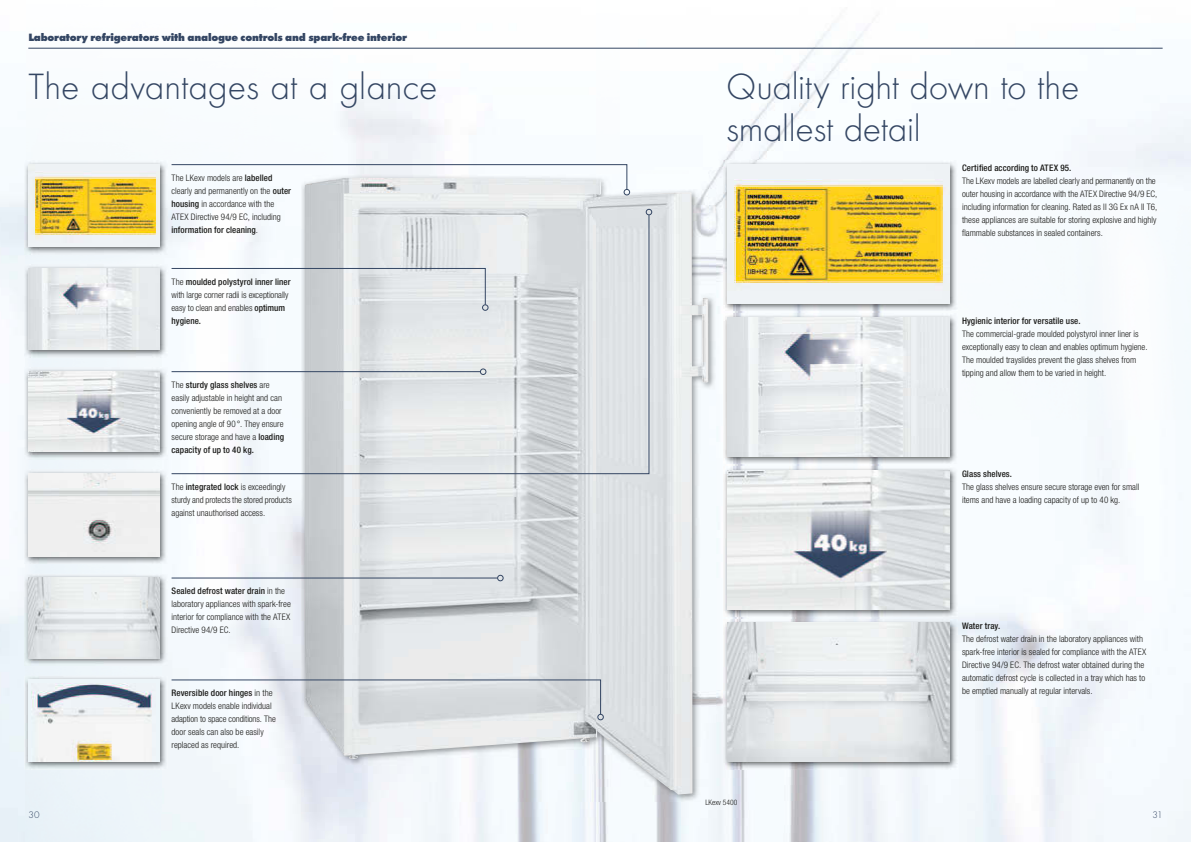
<style>
.page{position:relative;width:1191px;height:842px;background:#fff}
.page>*{position:absolute;margin:0;border:0;box-sizing:border-box;transform-origin:0 0}
.t1{font:300 38px/42px "Futura";letter-spacing:-.01em;color:#344663}
.t2{font:700 expanded 11px "Futura";letter-spacing:-.015em;color:#344663}
.t3{font:300 10px "Futura";color:#344663}
.t4{font:300 condensed 9px/13px "Helvetica Neue LTW1 G";color:#1a1a18}
.t5{font:500 condensed 9px "Helvetica Neue LTW1 G";letter-spacing:.01em;color:#1a1a18}
.t6{font:300 condensed 7.5px "Helvetica Neue LTW1 G";color:#1a1a18}
.s1{font-weight:500}
</style>
<div class="page">
<img style="left:620px;top:23px;width:307px;height:147px">
<img style="left:688px;top:170px;width:61px;height:672px">
<img style="left:793px;top:311px;width:134px;height:3px">
<img style="left:792px;top:464px;width:135px;height:2px">
<img style="left:791px;top:617px;width:136px;height:2px">
<img style="left:783px;top:769px;width:144px;height:73px">
<img style="left:595px;top:802px;width:93px;height:40px">
<img style="left:595px;top:174px;width:121px;height:628px">
<img style="left:595px;top:178px;width:113px;height:616px">
<img style="left:723px;top:466px;width:234px;height:151px">
<img style="left:727px;top:470px;width:223px;height:139px">
<img style="left:723px;top:619px;width:234px;height:150px">
<img style="left:727px;top:623px;width:223px;height:139px">
<img style="left:723px;top:161px;width:234px;height:150px">
<img style="left:727px;top:164px;width:223px;height:139px">
<img style="left:723px;top:314px;width:234px;height:150px">
<img style="left:727px;top:317px;width:223px;height:139px">
<hr style="left:590px;top:48px;width:572px;height:1px;background:#344663">
<svg style="left:595px;top:209px;width:57px;height:265px;background:#dadee1"></svg>
<img style="left:332px;top:802px;width:263px;height:40px">
<img style="left:301px;top:195px;width:294px;height:607px">
<img style="left:305px;top:195px;width:290px;height:564px">
<img style="left:25px;top:264px;width:142px;height:93px">
<img style="left:28px;top:268px;width:131px;height:82px">
<img style="left:25px;top:161px;width:142px;height:93px">
<img style="left:28px;top:164px;width:131px;height:83px">
<img style="left:25px;top:574px;width:142px;height:92px">
<img style="left:28px;top:578px;width:131px;height:80px">
<img style="left:25px;top:470px;width:142px;height:94px">
<img style="left:28px;top:473px;width:131px;height:83px">
<img style="left:25px;top:676px;width:142px;height:94px">
<div style="left:28px;top:680px;width:131px;height:82px;background:#edf5f9"></div>
<img style="left:32px;top:683px;width:120px;height:79px">
<img style="left:25px;top:368px;width:142px;height:91px">
<img style="left:28px;top:371px;width:131px;height:81px">
<hr style="left:28px;top:48px;width:567px;height:1px;background:#344663">
<svg style="left:171px;top:164px;width:459px;height:31px"></svg>
<svg style="left:171px;top:215px;width:424px;height:259px"></svg>
<hr style="left:171px;top:578px;width:326px;height:1px;background:#344663">
<svg style="left:497px;top:575px;width:6px;height:6px"></svg>
<svg style="left:171px;top:679px;width:432px;height:41px"></svg>
<p class="t2" style="left:28px;top:33px;width:380px">Laboratory refrigerators with analogue controls and spark-free interior</p>
<h1 class="t1" style="left:28px;top:69px;width:411px">The advantages at a glance</h1>
<p class="t4" style="left:171px;top:172px;width:121px">The LKexv models are <span class="s1">labelled </span>clearly and permanently on the <span class="s1">outer housing</span> in accordance with the<br>ATEX Directive 94/9 EC, including <span class="s1">information for cleaning</span>.</p>
<p class="t4" style="left:171px;top:276px;width:121px">The <span class="s1">moulded polystyrol inner liner </span>with large corner radii is exceptionally easy to clean and enables <span class="s1">optimum hygiene.</span></p>
<p class="t4" style="left:171px;top:379px;width:114px">The <span class="s1">sturdy glass shelves</span> are easily adjustable in height and can conveniently be removed at a door opening angle of 90 °. They ensure secure storage and have a <span class="s1">loading capacity of up to 40 kg.</span></p>
<p class="t4" style="left:171px;top:481px;width:122px">The <span class="s1">integrated lock</span> is exceedingly sturdy and protects the stored products against unauthorised access.</p>
<p class="t4" style="left:171px;top:585px;width:121px"><span class="s1">Sealed defrost water drain</span> in the laboratory appliances with spark-free interior for compliance with the ATEX<br>Directive 94/9 EC.</p>
<p class="t3" style="left:28px;top:811px;width:13px">30</p>
<p class="t4" style="left:171px;top:687px;width:106px"><span class="s1">Reversible door hinges</span> in the<br>LKexv models enable individual adaption to space conditions. The door seals can also be easily replaced as required.</p>
<h1 class="t1" style="left:726px;top:69px;width:355px">Quality right down to the smallest detail</h1>
<p class="t5" style="left:962px;top:164px;width:111px">Certified according to ATEX 95.</p>
<p class="t4" style="left:962px;top:175px;width:197px">The LKexv models are labelled clearly and permanently on the outer housing in accordance with the ATEX Directive 94/9 EC, including information for cleaning. Rated as II 3G Ex nA II T6, these appliances are suitable for storing explosive and highly flammable substances in sealed containers.</p>
<p class="t5" style="left:962px;top:317px;width:120px">Hygienic interior for versatile use.</p>
<p class="t4" style="left:962px;top:328px;width:187px">The commercial-grade moulded polystyrol inner liner is exceptionally easy to clean and enables optimum hygiene.<br>The moulded trayslides prevent the glass shelves from tipping and allow them to be varied in height.</p>
<p class="t5" style="left:962px;top:470px;width:52px">Glass shelves.</p>
<p class="t4" style="left:962px;top:481px;width:179px">The glass shelves ensure secure storage even for small items and have a loading capacity of up to 40 kg.</p>
<p class="t6" style="left:705px;top:800px;width:33px">LKexv 5400</p>
<p class="t5" style="left:962px;top:623px;width:40px">Water tray.</p>
<p class="t4" style="left:962px;top:634px;width:186px">The defrost water drain in the laboratory appliances with spark-free interior is sealed for compliance with the ATEX Directive 94/9 EC. The defrost water obtained during the automatic defrost cycle is collected in a tray which has to be emptied manually at regular intervals.</p>
<p class="t3" style="left:1152px;top:811px;width:12px">31</p>
</div>
